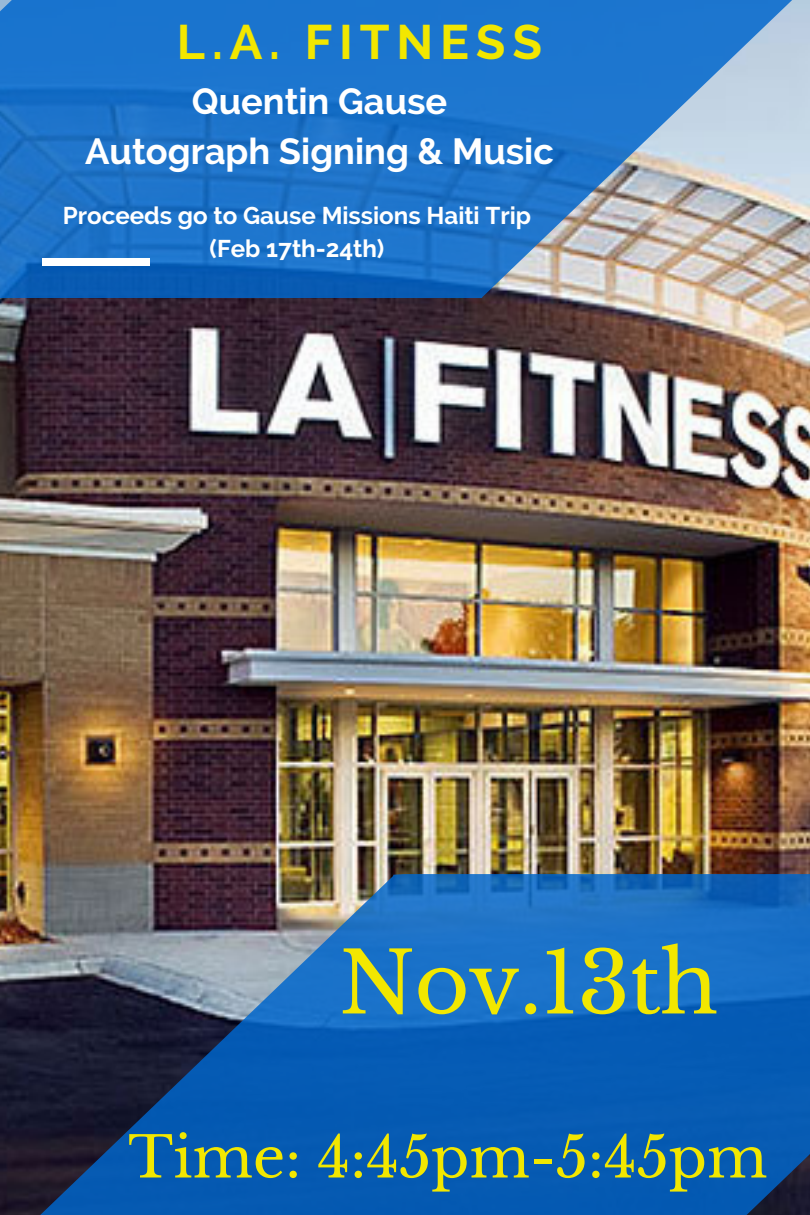
<style>
.page{position:relative;width:810px;height:1215px;background:#fff}
.page>*{position:absolute;margin:0;border:0;box-sizing:border-box;transform-origin:0 0}
.t1{font:84.6px "Libre Baskerville";letter-spacing:-.01em;color:#f2e700}
.t2{font:56.4px "Libre Baskerville";color:#f2e700}
.t3{font:700 48.4px "Raleway";letter-spacing:.14em;color:#f2e700}
.t4{font:700 36.2px/49.6px "Raleway";color:#fff;text-align:center}
.t5{font:700 24.2px/33px "Raleway";color:#fff;text-align:center}
</style>
<div class="page">
<img style="left:0;top:298px;width:810px;height:577px">
<svg style="left:393px;top:874px;width:146px;height:341px;background:#0f64bc"></svg>
<svg style="left:539px;top:874px;width:271px;height:341px;background:#0d61b7"></svg>
<svg style="left:0;top:875px;width:394px;height:340px;background:#315683"></svg>
<svg style="left:262px;top:0;width:219px;height:298px;background:#1a71c9"></svg>
<img style="left:481px;top:0;width:329px;height:298px">
<svg style="left:0;top:0;width:262px;height:298px;background:#1a70c7"></svg>
<div style="left:42px;top:258px;width:108px;height:7px;background:#fff"></div>
<h3 class="t3" style="left:177px;top:14px;width:367px">L.A. FITNESS</h3>
<h3 class="t4" style="left:85px;top:76px;width:470px">Quentin Gause<br>Autograph Signing &amp; Music</h3>
<p class="t5" style="left:63px;top:198px;width:470px">Proceeds go to Gause Missions Haiti Trip (Feb 17th-24th)</p>
<h1 class="t1" style="left:339px;top:931px;width:381px">Nov.13th</h1>
<h2 class="t2" style="left:128px;top:1123px;width:641px">Time: 4:45pm-5:45pm</h2>
</div>
